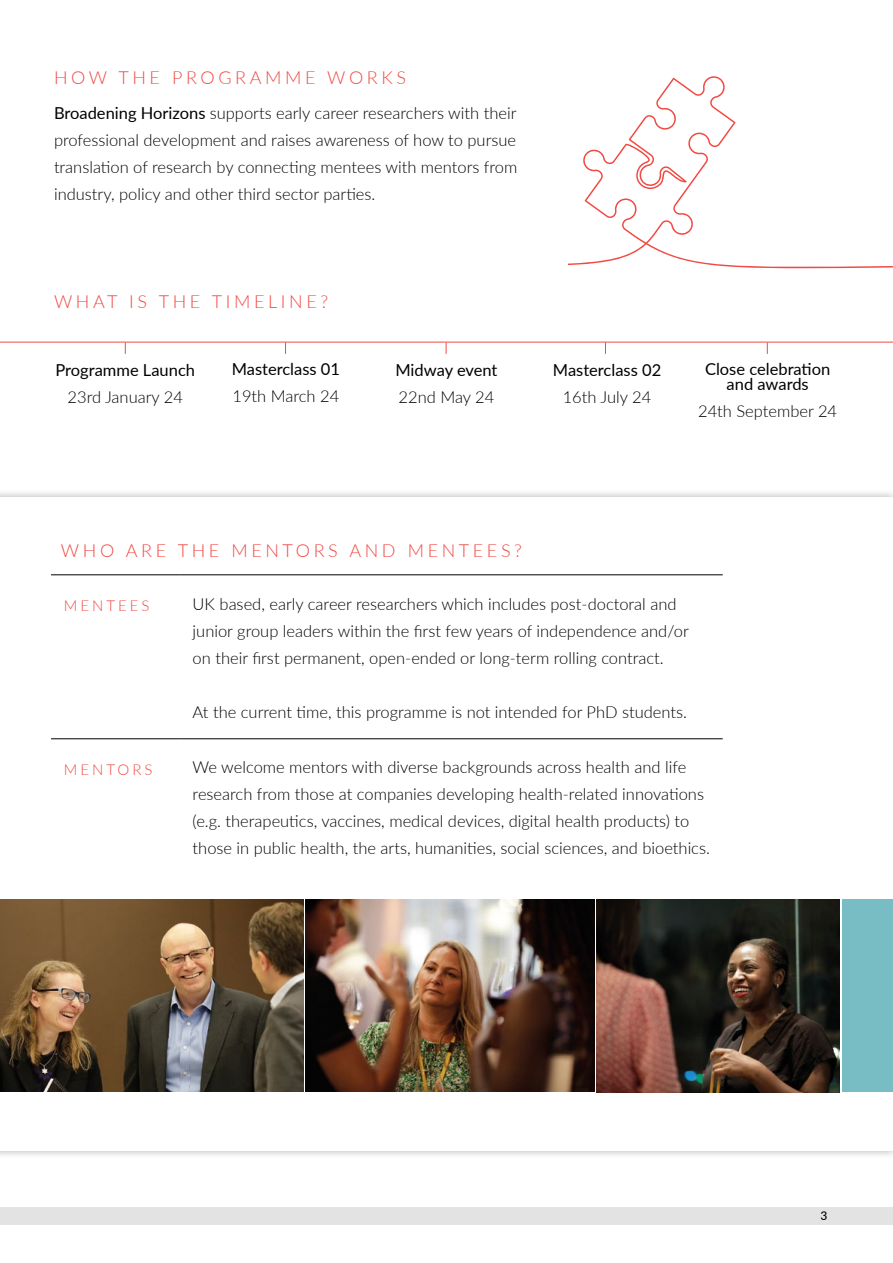
<style>
.page{position:relative;width:893px;height:1263px;background:#fff}
.page>*{position:absolute;margin:0;border:0;box-sizing:border-box;transform-origin:0 0}
.t1{font:300 18px "Lato";letter-spacing:.2em;color:#f14943}
.Body_copy{font:300 16.5px/27px "Lato";color:#000}
.t2{font:16.5px/15px "Lato";color:#000;text-align:center}
.Body_copy-2{font:300 15px "Lato";letter-spacing:.2em;color:#f14943}
.t3{font:500 12px "Lato";color:#000}
.s1{font-weight:400}
</style>
<div class="page">
<div style="left:0;top:488px;width:893px;height:671px;background:#000;opacity:.3"></div>
<div style="left:0;top:497px;width:893px;height:653px;background:#fff"></div>
<hr style="left:51px;top:574px;width:129px;height:1px;background:#000">
<hr style="left:180px;top:574px;width:543px;height:1px;background:#000">
<hr style="left:51px;top:738px;width:129px;height:1px;background:#000">
<hr style="left:180px;top:738px;width:543px;height:1px;background:#000">
<img style="left:0;top:899px;width:303px;height:193px">
<img style="left:305px;top:899px;width:289px;height:193px">
<img style="left:596px;top:899px;width:243px;height:193px">
<div style="left:843px;top:899px;width:50px;height:193px;background:#78bdc4"></div>
<svg style="left:568px;top:76px;width:325px;height:192px"></svg>
<hr style="left:0;top:342px;width:893px;height:1px;background:#f14943">
<svg style="left:125px;top:342px;width:1px;height:12px"></svg>
<svg style="left:285px;top:342px;width:1px;height:12px"></svg>
<svg style="left:446px;top:342px;width:1px;height:12px"></svg>
<svg style="left:605px;top:342px;width:1px;height:12px"></svg>
<svg style="left:767px;top:342px;width:1px;height:12px"></svg>
<div style="left:0;top:1208px;width:893px;height:17px;background:#e3e3e3"></div>
<h1 class="t1" style="left:54px;top:65px;width:354px">HOW THE PROGRAMME WORKS</h1>
<p class="Body_copy" style="left:54px;top:99px;width:465px;text-align:justify"><span class="s1">Broadening Horizons</span> supports early career researchers with their professional development and raises awareness of how to pursue translation of research by connecting mentees with mentors from industry, policy and other third sector parties.</p>
<h1 class="t1" style="left:54px;top:289px;width:276px">WHAT IS THE TIMELINE?</h1>
<p class="t2" style="left:55px;top:361px;width:141px">Programme Launch</p>
<p class="Body_copy" style="left:68px;top:383px;width:117px">23rd January 24</p>
<p class="t2" style="left:232px;top:361px;width:110px">Masterclass 01</p>
<p class="Body_copy" style="left:232px;top:382px;width:108px">19th March 24</p>
<p class="t2" style="left:395px;top:361px;width:104px">Midway event</p>
<p class="Body_copy" style="left:399px;top:383px;width:97px">22nd May 24</p>
<p class="t2" style="left:553px;top:361px;width:110px">Masterclass 02</p>
<p class="Body_copy" style="left:563px;top:383px;width:90px">16th July 24</p>
<p class="t2" style="left:705px;top:361px;width:127px">Close celebration and awards</p>
<p class="Body_copy" style="left:698px;top:397px;width:140px">24th September 24</p>
<p class="t1" style="left:61px;top:538px;width:463px">WHO ARE THE MENTORS AND MENTEES?</p>
<p class="Body_copy-2" style="left:64px;top:595px;width:87px">MENTEES</p>
<p class="Body_copy" style="left:193px;top:589px;width:498px">UK based, early career researchers which includes post-doctoral and junior group leaders within the first few years of independence and/or on their first permanent, open-ended or long-term rolling contract.</p>
<p class="Body_copy" style="left:193px;top:697px;width:496px">At the current time, this programme is not intended for PhD students.</p>
<p class="Body_copy-2" style="left:64px;top:759px;width:90px">MENTORS</p>
<p class="Body_copy" style="left:193px;top:753px;width:519px">We welcome mentors with diverse backgrounds across health and life research from those at companies developing health-related innovations (e.g. therapeutics, vaccines, medical devices, digital health products) to those in public health, the arts, humanities, social sciences, and bioethics.</p>
<p class="t3" style="left:820px;top:1207px;width:8px">3</p>
</div>
